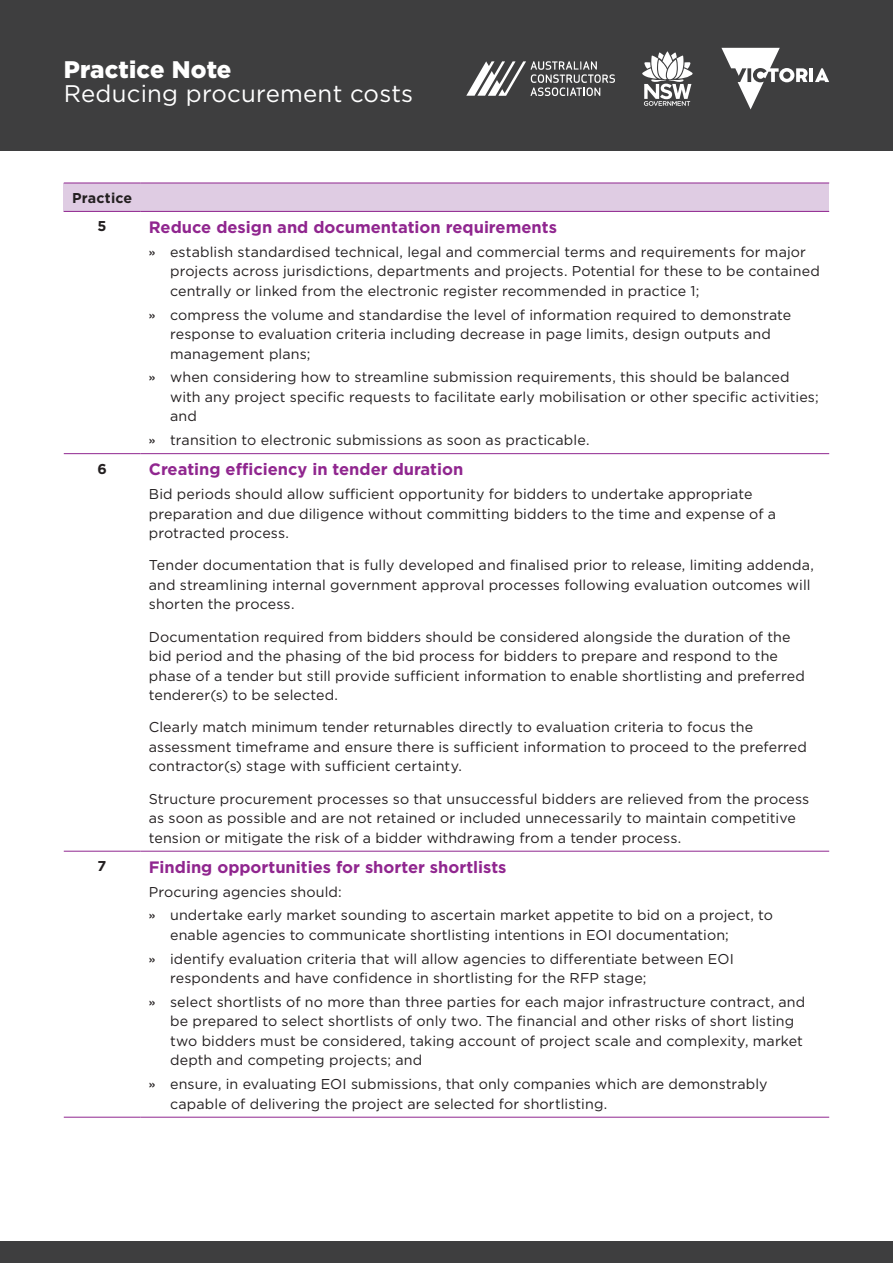
<style>
.page{position:relative;width:893px;height:1263px;background:#fff}
.page>*{position:absolute;margin:0;border:0;box-sizing:border-box;transform-origin:0 0}
.t1{font:24px/24px "Gotham";letter-spacing:.01em;color:#fff}
.t2{font:700 16.5px "Gotham";color:#90268f}
._4_Body{font:14.25px/19.5px "Gotham";letter-spacing:.01em;color:#231f20}
._4_Body_Before_Bulle{font:14.25px "Gotham";letter-spacing:.01em;color:#231f20}
._4_Body-2{font:700 14.25px "Gotham";letter-spacing:.01em;color:#231f20}
.s1{font-weight:900}
.s2{font-family:"Helvetica Neue LT Std";font-weight:500}
</style>
<div class="page">
<div style="left:0;top:0;width:893px;height:150px;background:#3e3e3f"></div>
<div style="left:0;top:1242px;width:893px;height:21px;background:#3e3e3f"></div>
<div style="left:64px;top:183px;width:765px;height:28px;background:#dfcce3"></div>
<hr style="left:64px;top:183px;width:76px;height:1px;background:#90268f">
<hr style="left:140px;top:183px;width:689px;height:1px;background:#90268f">
<hr style="left:64px;top:211px;width:76px;height:1px;background:#90268f">
<hr style="left:140px;top:211px;width:689px;height:1px;background:#90268f">
<hr style="left:64px;top:453px;width:76px;height:1px;background:#90268f">
<hr style="left:64px;top:851px;width:76px;height:1px;background:#90268f">
<hr style="left:64px;top:1117px;width:76px;height:1px;background:#90268f">
<hr style="left:140px;top:453px;width:689px;height:1px;background:#90268f">
<hr style="left:140px;top:851px;width:689px;height:1px;background:#90268f">
<hr style="left:140px;top:1117px;width:689px;height:1px;background:#90268f">
<svg style="left:642px;top:51px;width:51px;height:55px"></svg>
<svg style="left:815px;top:68px;width:14px;height:14px"></svg>
<svg style="left:721px;top:48px;width:86px;height:61px"></svg>
<hr style="left:809px;top:68px;width:4px;height:14px;background:#fff">
<svg style="left:466px;top:61px;width:149px;height:35px"></svg>
<p class="t1" style="left:64px;top:57px;width:351px"><span class="s1">Practice Note<br></span>Reducing procurement costs</p>
<p class="_4_Body-2" style="left:72px;top:188px;width:62px">Practice</p>
<p class="_4_Body-2" style="left:98px;top:217px;width:10px">5</p>
<h4 class="t2" style="left:149px;top:216px;width:410px">Reduce design and documentation requirements</h4>
<p class="_4_Body" style="left:170px;top:242px;width:651px;text-indent:-21px"><span class="s2">»</span> establish standardised technical, legal and commercial terms and requirements for major projects across jurisdictions, departments and projects. Potential for these to be contained centrally or linked from the electronic register recommended in practice 1;</p>
<p class="_4_Body" style="left:170px;top:304px;width:623px;text-indent:-21px"><span class="s2">»</span> compress the volume and standardise the level of information required to demonstrate response to evaluation criteria including decrease in page limits, design outputs and management plans;</p>
<p class="_4_Body" style="left:170px;top:367px;width:650px;text-indent:-21px"><span class="s2">»</span> when considering how to streamline submission requirements, this should be balanced with any project specific requests to facilitate early mobilisation or other specific activities; and</p>
<p class="_4_Body" style="left:149px;top:430px;width:442px"><span class="s2">»</span> transition to electronic submissions as soon as practicable.</p>
<p class="_4_Body-2" style="left:97px;top:459px;width:11px">6</p>
<h4 class="t2" style="left:149px;top:459px;width:316px">Creating efficiency in tender duration</h4>
<p class="_4_Body" style="left:149px;top:484px;width:629px">Bid periods should allow sufficient opportunity for bidders to undertake appropriate preparation and due diligence without committing bidders to the time and expense of a protracted process.</p>
<p class="_4_Body" style="left:149px;top:555px;width:666px">Tender documentation that is fully developed and finalised prior to release, limiting addenda, and streamlining internal government approval processes following evaluation outcomes will shorten the process.</p>
<p class="_4_Body" style="left:149px;top:626px;width:657px">Documentation required from bidders should be considered alongside the duration of the bid period and the phasing of the bid process for bidders to prepare and respond to the phase of a tender but still provide sufficient information to enable shortlisting and preferred tenderer(s) to be selected.</p>
<p class="_4_Body" style="left:149px;top:717px;width:660px">Clearly match minimum tender returnables directly to evaluation criteria to focus the assessment timeframe and ensure there is sufficient information to proceed to the preferred contractor(s) stage with sufficient certainty.</p>
<p class="_4_Body" style="left:149px;top:788px;width:662px">Structure procurement processes so that unsuccessful bidders are relieved from the process as soon as possible and are not retained or included unnecessarily to maintain competitive tension or mitigate the risk of a bidder withdrawing from a tender process.</p>
<p class="_4_Body-2" style="left:98px;top:856px;width:10px">7</p>
<h4 class="t2" style="left:149px;top:856px;width:359px">Finding opportunities for shorter shortlists</h4>
<p class="_4_Body_Before_Bulle" style="left:149px;top:882px;width:194px">Procuring agencies should:</p>
<p class="_4_Body" style="left:170px;top:905px;width:604px;text-indent:-21px"><span class="s2">»</span> undertake early market sounding to ascertain market appetite to bid on a project, to enable agencies to communicate shortlisting intentions in EOI documentation;</p>
<p class="_4_Body" style="left:170px;top:948px;width:565px;text-indent:-21px"><span class="s2">»</span> identify evaluation criteria that will allow agencies to differentiate between EOI respondents and have confidence in shortlisting for the RFP stage;</p>
<p class="_4_Body" style="left:170px;top:992px;width:637px;text-indent:-21px"><span class="s2">»</span> select shortlists of no more than three parties for each major infrastructure contract, and be prepared to select shortlists of only two. The financial and other risks of short listing two bidders must be considered, taking account of project scale and complexity, market depth and competing projects; and</p>
<p class="_4_Body" style="left:170px;top:1074px;width:599px;text-indent:-21px"><span class="s2">»</span> ensure, in evaluating EOI submissions, that only companies which are demonstrably capable of delivering the project are selected for shortlisting.</p>
</div>
